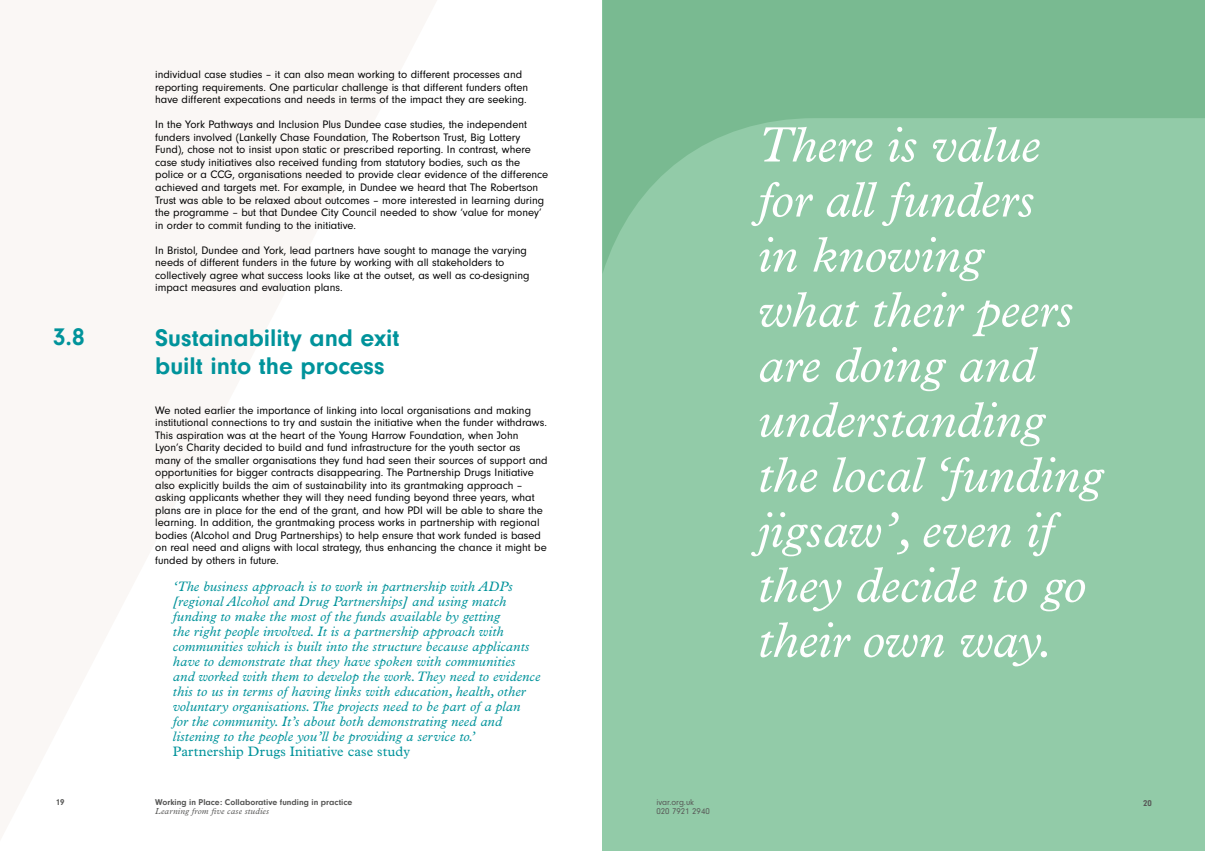
<style>
.page{position:relative;width:1205px;height:851px;background:#fff}
.page>*{position:absolute;margin:0;border:0;box-sizing:border-box;transform-origin:0 0}
.t1{font:italic 50px/55px "Plantin";color:#fff}
.t2{font:700 25px/27.5px "Neuzeit Gro";color:#00939b}
.t3{font:italic 13.75px/15px "Plantin";letter-spacing:.01em;color:#00939b}
.t4{font:13.75px "Plantin";letter-spacing:.01em;color:#00939b}
.t5{font:11.25px/12.5px "Neuzeit Gro";color:#000}
.t6{font:700 8.75px "Neuzeit Gro";color:#575756}
.t7{font:italic 8.75px "Plantin";letter-spacing:.02em;color:#575756}
.t8{font:8.75px/8.8px "Neuzeit Gro";color:#575756}
</style>
<div class="page">
<div style="left:602px;top:0;width:603px;height:850px;background:#92cba8"></div>
<svg style="left:602px;top:0;width:603px;height:273px"></svg>
<h2 class="t2" style="left:53px;top:323px;width:33px">3.8</h2>
<p class="t5" style="left:155px;top:69px;width:374px">individual case studies – it can also mean working to different processes and reporting requirements. One particular challenge is that different funders often have different expecations and needs in terms of the impact they are seeking.</p>
<p class="t5" style="left:155px;top:119px;width:394px">In the York Pathways and Inclusion Plus Dundee case studies, the independent funders involved (Lankelly Chase Foundation, The Robertson Trust, Big Lottery Fund), chose not to insist upon static or prescribed reporting. In contrast, where case study initiatives also received funding from statutory bodies, such as the police or a CCG, organisations needed to provide clear evidence of the difference achieved and targets met. For example, in Dundee we heard that The Robertson Trust was able to be relaxed about outcomes – more interested in learning during the programme – but that Dundee City Council needed to show ‘value for money’ in order to commit funding to the initiative.</p>
<p class="t5" style="left:155px;top:244px;width:376px">In Bristol, Dundee and York, lead partners have sought to manage the varying needs of different funders in the future by working with all stakeholders to collectively agree what success looks like at the outset, as well as co-designing impact measures and evaluation plans.</p>
<h2 class="t2" style="left:155px;top:324px;width:246px">Sustainability and exit built into the process</h2>
<p class="t5" style="left:155px;top:404px;width:394px">We noted earlier the importance of linking into local organisations and making institutional connections to try and sustain the initiative when the funder withdraws.<br>This aspiration was at the heart of the Young Harrow Foundation, when John Lyon’s Charity decided to build and fund infrastructure for the youth sector as many of the smaller organisations they fund had seen their sources of support and opportunities for bigger contracts disappearing. The Partnership Drugs Initiative also explicitly builds the aim of sustainability into its grantmaking approach – asking applicants whether they will they need funding beyond three years, what plans are in place for the end of the grant, and how PDI will be able to share the learning. In addition, the grantmaking process works in partnership with regional bodies (Alcohol and Drug Partnerships) to help ensure that work funded is based on real need and aligns with local strategy, thus enhancing the chance it might be funded by others in future.</p>
<p class="t3" style="left:173px;top:579px;width:369px">‘The business approach is to work in partnership with ADPs [regional Alcohol and Drug Partnerships] and using match funding to make the most of the funds available by getting<br>the right people involved. It is a partnership approach with communities which is built into the structure because applicants have to demonstrate that they have spoken with communities and worked with them to develop the work. They need to evidence this to us in terms of having links with education, health, other voluntary organisations. The projects need to be part of a plan<br>for the community. It’s about both demonstrating need and listening to the people you’ll be providing a service to.’</p>
<p class="t4" style="left:173px;top:743px;width:239px">Partnership Drugs Initiative case study</p>
<h1 class="t1" style="left:758px;top:116px;width:346px">There is value for all funders<br>in knowing<br>what their peers are doing and understanding the local ‘funding jigsaw’, even if they decide to go their own way.</h1>
<p class="t6" style="left:56px;top:797px;width:10px">19</p>
<p class="t6" style="left:1143px;top:798px;width:10px">20</p>
<p class="t6" style="left:155px;top:797px;width:199px">Working in Place: Collaborative funding in practice</p>
<p class="t7" style="left:155px;top:805px;width:115px">Learning from five case studies</p>
<p class="t8" style="left:656px;top:797px;width:55px">ivar.org.uk<br>020 7921 2940</p>
</div>
